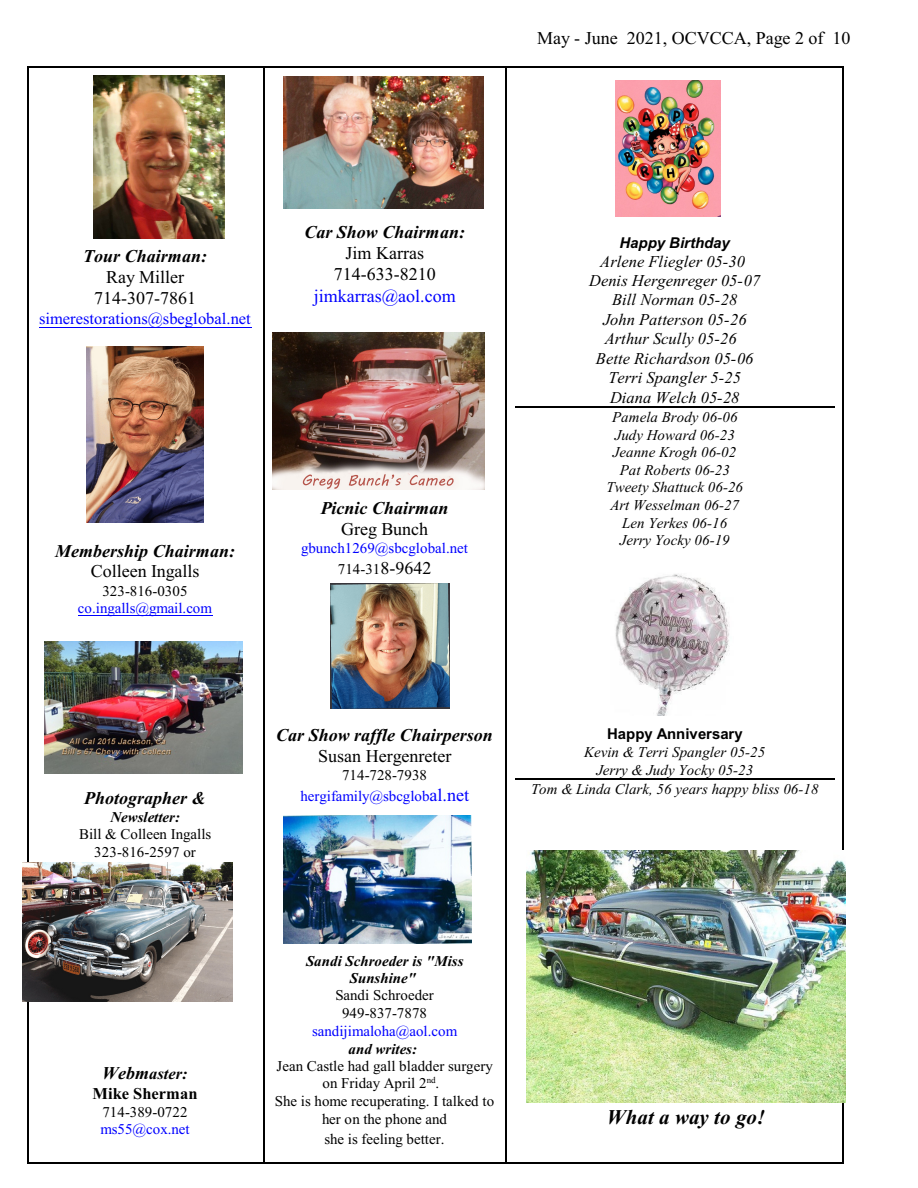
<style>
.page{position:relative;width:918px;height:1188px;background:#fff}
.page>*{position:absolute;margin:0;border:0;box-sizing:border-box;transform-origin:0 0}
.t1{font:italic 700 21px "Times New Roman";letter-spacing:.005em;color:#000}
.t2{font:18px/21.3px "Times New Roman";color:#000;text-align:center}
.t3{font:italic 700 18px "Times New Roman";color:#000}
.t4{font:18px "Times New Roman";color:#00f}
.t5{font:italic 16.5px/19.5px "Times New Roman";color:#000;text-align:center}
.t6{font:16.5px "Times New Roman";color:#00f}
.t7{font:700 16.5px/19.8px "Times New Roman";color:#000;text-align:center}
.t8{font:italic 15px/17.7px "Times New Roman";color:#000;text-align:center}
.t9{font:15px/17.7px "Times New Roman";color:#000;text-align:center}
.t10{font:15px/20.5px "Times New Roman";color:#00f;text-align:center}
.t11{font:italic 700 15px/17.4px "Times New Roman";color:#000;text-align:center}
.t12{font:700 15px "Arial";color:#000}
.t13{font:italic 700 15px "Arial";color:#000}
.s1{color:#000}
.s2{font-size:18px;color:#000}
.s3{font-style:italic;font-size:18px}
.s4{font-style:italic}
.s5{font-size:18px}
</style>
<div class="page">
<hr style="left:27px;top:66px;width:1px;height:1097px;background:#000">
<hr style="left:27px;top:66px;width:236px;height:1px;background:#000">
<hr style="left:27px;top:1162px;width:236px;height:1px;background:#000">
<hr style="left:263px;top:66px;width:2px;height:1097px;background:#000">
<hr style="left:505px;top:66px;width:1px;height:1097px;background:#000">
<hr style="left:263px;top:66px;width:243px;height:1px;background:#000">
<hr style="left:263px;top:1162px;width:243px;height:1px;background:#000">
<hr style="left:842px;top:66px;width:1px;height:1097px;background:#000">
<hr style="left:506px;top:66px;width:337px;height:1px;background:#000">
<hr style="left:506px;top:1162px;width:337px;height:1px;background:#000">
<img style="left:94px;top:76px;width:130px;height:162px">
<img style="left:86px;top:347px;width:117px;height:175px">
<img style="left:45px;top:641px;width:197px;height:133px">
<img style="left:283px;top:76px;width:201px;height:133px">
<img style="left:273px;top:332px;width:211px;height:157px">
<img style="left:331px;top:583px;width:118px;height:126px">
<img style="left:283px;top:815px;width:189px;height:129px">
<img style="left:615px;top:81px;width:106px;height:135px">
<img style="left:615px;top:574px;width:115px;height:141px">
<img style="left:526px;top:851px;width:320px;height:251px">
<hr style="left:39px;top:327px;width:212px;height:1px;background:#00f">
<hr style="left:78px;top:616px;width:134px;height:1px;background:#00f">
<hr style="left:515px;top:406px;width:319px;height:2px;background:#000">
<hr style="left:515px;top:778px;width:319px;height:1px;background:#000">
<img style="left:23px;top:863px;width:209px;height:138px">
<p class="t2" style="left:537px;top:29px;width:315px">May - June 2021, OCVCCA, Page 2 of 10</p>
<p class="t3" style="left:83px;top:250px;width:126px">Tour Chairman:</p>
<p class="t2" style="left:94px;top:268px;width:103px">Ray Miller<br>714-307-7861</p>
<p class="t6" style="left:39px;top:313px;width:213px">simerestorations@sbeglobal.net</p>
<p class="t3" style="left:304px;top:226px;width:162px">Car Show Chairman:</p>
<p class="t2" style="left:334px;top:244px;width:103px">Jim Karras<br>714-633-8210</p>
<p class="t4" style="left:314px;top:289px;width:144px">jimkarras@aol.com</p>
<p class="t3" style="left:55px;top:544px;width:182px">Membership Chairman:</p>
<p class="t2" style="left:91px;top:562px;width:110px">Colleen Ingalls</p>
<p class="t9" style="left:102px;top:583px;width:87px">323-816-0305</p>
<p class="t10" style="left:78px;top:600px;width:136px">co.ingalls@gmail.com</p>
<p class="t3" style="left:321px;top:502px;width:129px">Picnic Chairman</p>
<p class="t2" style="left:341px;top:520px;width:89px">Greg Bunch</p>
<p class="t10" style="left:301px;top:539px;width:168px">gbunch1269@sbcglobal.net<br><span class="s1">714-31</span><span class="s2">8-9642</span></p>
<p class="t13" style="left:620px;top:237px;width:112px">Happy Birthday</p>
<p class="t5" style="left:589px;top:253px;width:173px">Arlene Fliegler 05-30<br>Denis Hergenreger 05-07<br>Bill Norman 05-28<br>John Patterson 05-26<br>Arthur Scully 05-26<br>Bette Richardson 05-06<br>Terri Spangler 5-25<br>Diana Welch 05-28</p>
<p class="t8" style="left:606px;top:409px;width:138px">Pamela Brody 06-06<br>Judy Howard 06-23<br>Jeanne Krogh 06-02<br>Pat Roberts 06-23<br>Tweety Shattuck 06-26<br>Art Wesselman 06-27<br>Len Yerkes 06-16<br>Jerry Yocky 06-19</p>
<p class="t3" style="left:84px;top:792px;width:123px">Photographer &amp;</p>
<p class="t11" style="left:110px;top:810px;width:71px">Newsletter:</p>
<p class="t9" style="left:79px;top:827px;width:134px">Bill &amp; Colleen Ingalls<br>323-816-2597 or</p>
<p class="t7" style="left:92px;top:1065px;width:107px"><span class="s3">Webm</span><span class="s4">aster:<br></span>Mike Sherman</p>
<p class="t9" style="left:102px;top:1104px;width:87px">714-389-0722</p>
<p class="t10" style="left:100px;top:1120px;width:91px">ms55@cox.net</p>
<p class="t3" style="left:276px;top:729px;width:218px">Car Show raffle Chairperson</p>
<p class="t2" style="left:318px;top:747px;width:135px">Susan Hergenreter</p>
<p class="t10" style="left:300px;top:767px;width:170px"><span class="s1">714-728-7938 </span>hergifamily@sbcglob<span class="s5">al.net</span></p>
<p class="t12" style="left:607px;top:729px;width:137px">Happy Anniversary</p>
<p class="t8" style="left:584px;top:744px;width:183px">Kevin &amp; Terri Spangler 05-25<br>Jerry &amp; Judy Yocky 05-23</p>
<p class="t8" style="left:531px;top:781px;width:289px">Tom &amp; Linda Clark, 56 years happy bliss 06-18</p>
<p class="t11" style="left:306px;top:954px;width:159px">Sandi Schroeder is "Miss<br>Sunshine"</p>
<p class="t9" style="left:335px;top:988px;width:100px">Sandi Schroeder<br>949-837-7878</p>
<p class="t10" style="left:312px;top:1022px;width:147px">sandijimaloha@aol.com</p>
<p class="t11" style="left:348px;top:1041px;width:70px">and writes:</p>
<p class="t9" style="left:275px;top:1058px;width:221px">Jean Castle had gall bladder surgery on Friday April 2<sup>nd</sup>.<br>She is home recuperating. I talked to her on the phone and</p>
<p class="t9" style="left:325px;top:1132px;width:121px">she is feeling better.</p>
<h1 class="t1" style="left:607px;top:1110px;width:160px">What a way to go!</h1>
</div>
